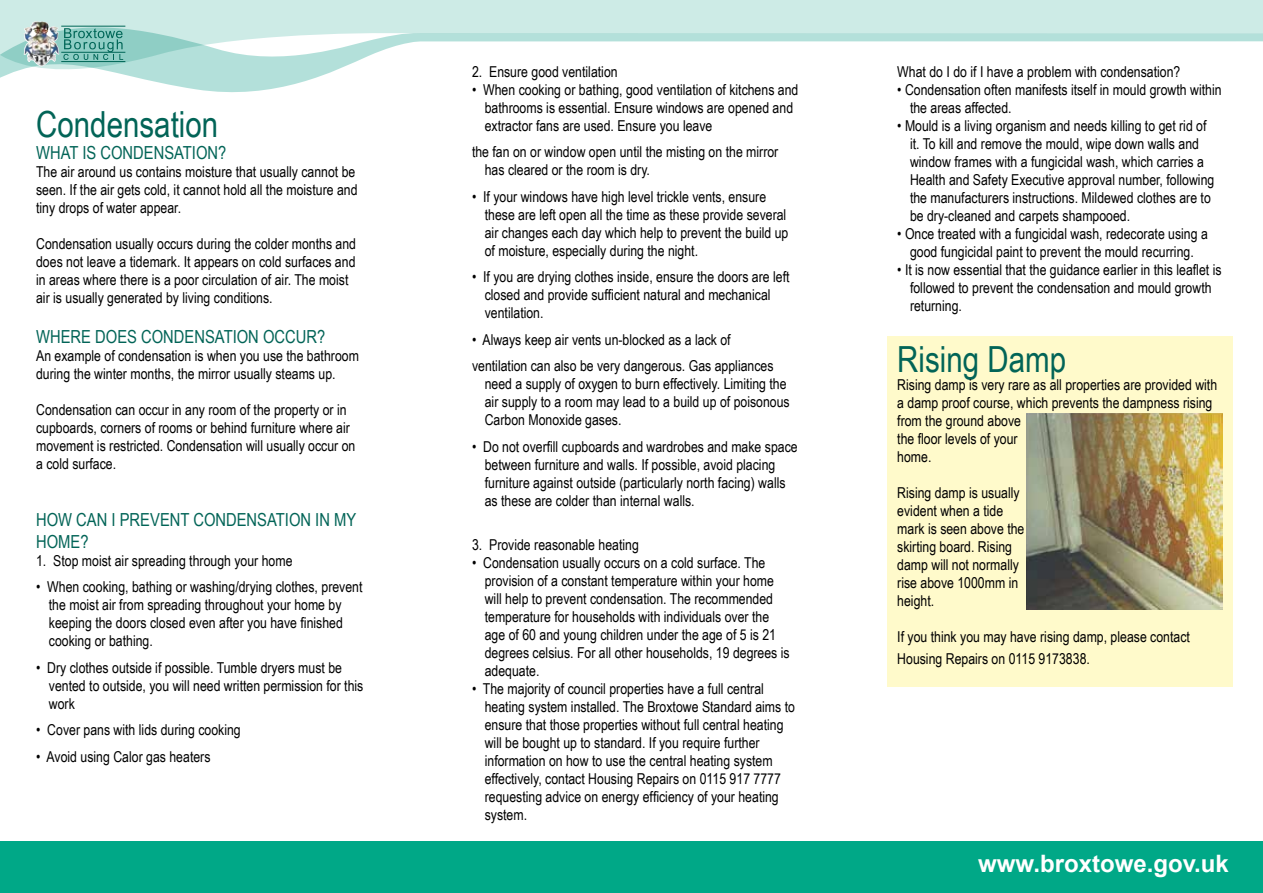
<style>
.page{position:relative;width:1263px;height:893px;background:#fff}
.page>*{position:absolute;margin:0;border:0;box-sizing:border-box;transform-origin:0 0}
.t1{font:36px "Arial Narrow";color:#026457}
.t2{font:700 24px "Arial";color:#fff}
.t3{font:18px/21.6px "Arial Narrow";color:#026457}
.t4{font:15px/18px "Arial Narrow";color:#000}
</style>
<div class="page">
<div style="left:887px;top:336px;width:346px;height:351px;background:#fffacb"></div>
<div style="left:0;top:0;width:1263px;height:26px;background:#cdebe6"></div>
<svg style="left:0;top:26px;width:1263px;height:67px"></svg>
<hr style="left:61px;top:26px;width:64px;height:1px;background:#006657">
<hr style="left:61px;top:61px;width:64px;height:1px;background:#006657">
<hr style="left:61px;top:52px;width:64px;height:1px;background:#006657">
<svg style="left:61px;top:21px;width:62px;height:45px"></svg>
<img style="left:22px;top:20px;width:39px;height:48px">
<img style="left:1026px;top:414px;width:196px;height:195px">
<div style="left:0;top:842px;width:1263px;height:51px;background:#00a887"></div>
<h1 class="t1" style="left:36px;top:98px;width:184px">Condensation</h1>
<p class="t3" style="left:36px;top:141px;width:192px">WHAT IS CONDENSATION?</p>
<p class="t4" style="left:36px;top:162px;width:323px">The air around us contains moisture that usually cannot be seen. If the air gets cold, it cannot hold all the moisture and tiny drops of water appear.</p>
<p class="t4" style="left:36px;top:234px;width:321px">Condensation usually occurs during the colder months and does not leave a tidemark. It appears on cold surfaces and in areas where there is a poor circulation of air. The moist air is usually generated by living conditions.</p>
<p class="t3" style="left:36px;top:325px;width:291px">WHERE DOES CONDENSATION OCCUR?</p>
<p class="t4" style="left:36px;top:346px;width:324px">An example of condensation is when you use the bathroom during the winter months, the mirror usually steams up.</p>
<p class="t4" style="left:36px;top:400px;width:321px">Condensation can occur in any room of the property or in cupboards, corners of rooms or behind furniture where air movement is restricted. Condensation will usually occur on a cold surface.</p>
<p class="t3" style="left:36px;top:508px;width:322px">HOW CAN I PREVENT CONDENSATION IN MY<br>HOME?</p>
<p class="t4" style="left:36px;top:551px;width:258px">1. Stop moist air spreading through your home</p>
<p class="t4" style="left:36px;top:578px;width:328px;text-align:center">• When cooking, bathing or washing/drying clothes, prevent the moist air from spreading throughout your home by</p>
<p class="t4" style="left:49px;top:614px;width:296px">keeping the doors closed even after you have finished</p>
<p class="t4" style="left:49px;top:632px;width:105px">cooking or bathing.</p>
<p class="t4" style="left:49px;top:658px;width:316px;text-indent:-13px">• Dry clothes outside if possible. Tumble dryers must be vented to outside, you will need written permission for this work</p>
<p class="t4" style="left:36px;top:721px;width:206px">• Cover pans with lids during cooking</p>
<p class="t4" style="left:36px;top:747px;width:176px">• Avoid using Calor gas heaters</p>
<p class="t4" style="left:472px;top:62px;width:147px">2. Ensure good ventilation</p>
<p class="t4" style="left:485px;top:80px;width:315px;text-indent:-13px">• When cooking or bathing, good ventilation of kitchens and bathrooms is essential. Ensure windows are opened and extractor fans are used. Ensure you leave</p>
<p class="t4" style="left:485px;top:142px;width:295px;text-indent:-13px">the fan on or window open until the misting on the mirror has cleared or the room is dry.</p>
<p class="t4" style="left:485px;top:187px;width:305px;text-indent:-13px">• If your windows have high level trickle vents, ensure these are left open all the time as these provide several air changes each day which help to prevent the build up of moisture, especially during the night.</p>
<p class="t4" style="left:472px;top:267px;width:319px">• If you are drying clothes inside, ensure the doors are left</p>
<p class="t4" style="left:485px;top:285px;width:287px">closed and provide sufficient natural and mechanical</p>
<p class="t4" style="left:485px;top:303px;width:60px">ventilation.</p>
<p class="t4" style="left:472px;top:330px;width:260px">• Always keep air vents un-blocked as a lack of</p>
<p class="t4" style="left:485px;top:357px;width:306px;text-indent:-13px">ventilation can also be very dangerous. Gas appliances need a supply of oxygen to burn effectively. Limiting the air supply to a room may lead to a build up of poisonous Carbon Monoxide gases.</p>
<p class="t4" style="left:485px;top:437px;width:314px;text-indent:-13px">• Do not overfill cupboards and wardrobes and make space between furniture and walls. If possible, avoid placing furniture against outside (particularly north facing) walls as these are colder than internal walls.</p>
<p class="t4" style="left:472px;top:536px;width:168px">3. Provide reasonable heating</p>
<p class="t4" style="left:485px;top:554px;width:306px;text-indent:-13px">• Condensation usually occurs on a cold surface. The provision of a constant temperature within your home will help to prevent condensation. The recommended temperature for households with individuals over the age of 60 and young children under the age of 5 is 21 degrees celsius. For all other households, 19 degrees is adequate.</p>
<p class="t4" style="left:485px;top:680px;width:312px;text-indent:-13px">• The majority of council properties have a full central heating system installed. The Broxtowe Standard aims to ensure that those properties without full central heating will be bought up to standard. If you require further information on how to use the central heating system effectively, contact Housing Repairs on 0115 917 7777 requesting advice on energy efficiency of your heating system.</p>
<p class="t4" style="left:897px;top:62px;width:285px">What do I do if I have a problem with condensation?</p>
<p class="t4" style="left:910px;top:80px;width:313px;text-indent:-13px">• Condensation often manifests itself in mould growth within the areas affected.</p>
<p class="t4" style="left:910px;top:116px;width:306px;text-indent:-13px">• Mould is a living organism and needs killing to get rid of it. To kill and remove the mould, wipe down walls and window frames with a fungicidal wash, which carries a Health and Safety Executive approval number, following the manufacturers instructions. Mildewed clothes are to be dry-cleaned and carpets shampooed.</p>
<p class="t4" style="left:897px;top:224px;width:312px;text-align:center">• Once treated with a fungicidal wash, redecorate using a good fungicidal paint to prevent the mould recurring.</p>
<p class="t4" style="left:897px;top:260px;width:326px">• It is now essential that the guidance earlier in this leaflet is</p>
<p class="t4" style="left:910px;top:278px;width:303px">followed to prevent the condensation and mould growth returning.</p>
<h1 class="t1" style="left:897px;top:333px;width:170px">Rising Damp</h1>
<p class="t4" style="left:897px;top:375px;width:321px">Rising damp is very rare as all properties are provided with a damp proof course, which prevents the dampness rising</p>
<p class="t4" style="left:897px;top:411px;width:125px">from the ground above</p>
<p class="t4" style="left:897px;top:429px;width:122px">the floor levels of your</p>
<p class="t4" style="left:897px;top:447px;width:36px">home.</p>
<p class="t4" style="left:897px;top:483px;width:129px">Rising damp is usually evident when a tide mark is seen above the skirting board. Rising damp will not normally rise above 1000mm in height.</p>
<p class="t4" style="left:897px;top:625px;width:294px;line-height:21.6px">If you think you may have rising damp, please contact<br>Housing Repairs on 0115 9173838.</p>
<p class="t2" style="left:978px;top:848px;width:252px">www.broxtowe.gov.uk</p>
</div>
